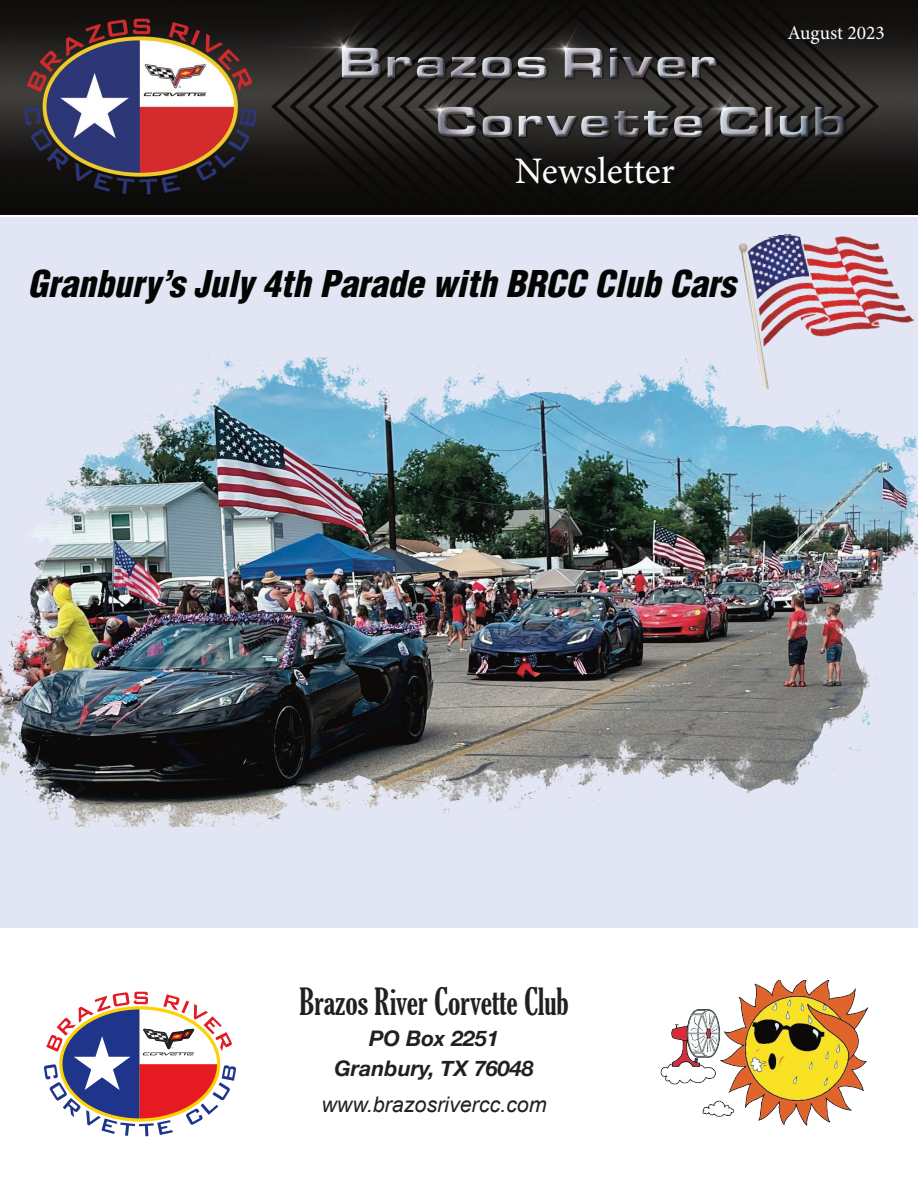
<style>
.page{position:relative;width:918px;height:1188px;background:#fff}
.page>*{position:absolute;margin:0;border:0;box-sizing:border-box;transform-origin:0 0}
.t1{font:37.5px "Minion Pro";color:#fff}
.t2{font:italic 900 condensed 36px "Helvetica";color:#040503}
.t3{font:extra-condensed 36px "Gloucester";color:#231f20}
.t4{font:italic 700 21.45px/30.8px "Helvetica Neue";color:#231f20;text-align:center}
.t5{font:italic 21.45px "Arial";color:#231f20}
.t6{font:19.5px "Minion Pro";color:#fff}
</style>
<div class="page">
<div style="left:0;top:210px;width:918px;height:717px;background:#e2e5f3"></div>
<img style="left:0;top:0;width:918px;height:215px">
<svg style="left:44px;top:992px;width:192px;height:144px"></svg>
<img style="left:660px;top:980px;width:208px;height:147px">
<img style="left:0;top:358px;width:918px;height:468px">
<img style="left:738px;top:234px;width:180px;height:156px">
<p class="t1" style="left:515px;top:148px;width:162px">Newsletter</p>
<p class="t2" style="left:28px;top:270px;width:716px">Granbury ’s July 4th Parade with BRCC Club Cars</p>
<p class="t6" style="left:788px;top:21px;width:99px">August 2023</p>
<p class="t3" style="left:300px;top:981px;width:271px">Brazos River Corvette Club</p>
<p class="t4" style="left:335px;top:1022px;width:201px">PO Box 2251<br>Granbury, TX 76048</p>
<p class="t5" style="left:321px;top:1093px;width:227px">www.brazosrivercc.com</p>
</div>
